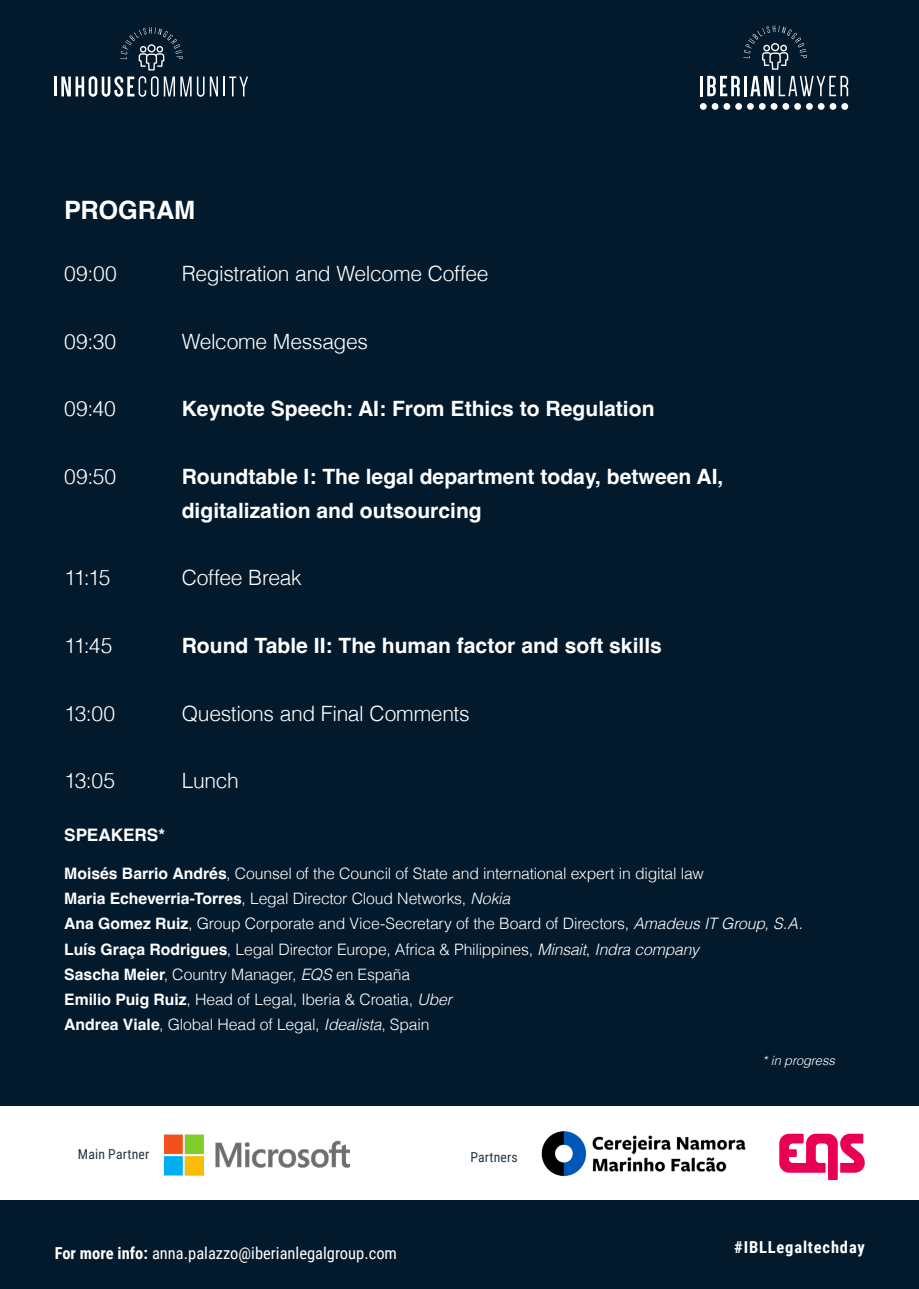
<style>
.page{position:relative;width:919px;height:1289px;background:#fff}
.page>*{position:absolute;margin:0;border:0;box-sizing:border-box;transform-origin:0 0}
.t1{font:700 25.35px "Helvetica";letter-spacing:-.005em;color:#fff}
.t2{font:700 21.15px "Helvetica";color:#fff}
.t3{font:300 21.15px "Helvetica";letter-spacing:-.015em;color:#fff}
.t4{font:700 17.25px "Helvetica";letter-spacing:-.005em;color:#fff}
.t5{font:16.5px "Roboto Condensed";color:#fff}
.t6{font:700 16.5px "Roboto Condensed";letter-spacing:.05em;color:#fff}
.t7{font:300 15.75px "Helvetica";letter-spacing:-.01em;color:#fff}
.t8{font:13.65px "Roboto Condensed";letter-spacing:.01em;color:#203746}
.t9{font:italic 300 12.9px "Helvetica";color:#fff}
.s1{font-weight:700}
.s2{font-style:italic}
</style>
<div class="page">
<div style="left:0;top:0;width:918px;height:1288px;background:#031a2c"></div>
<hr style="left:54px;top:76px;width:3px;height:20px;background:#fff">
<svg style="left:61px;top:76px;width:143px;height:21px"></svg>
<svg style="left:210px;top:76px;width:8px;height:20px"></svg>
<hr style="left:223px;top:76px;width:2px;height:20px;background:#fff">
<svg style="left:229px;top:76px;width:19px;height:20px"></svg>
<svg style="left:120px;top:27px;width:63px;height:43px"></svg>
<svg style="left:699px;top:103px;width:7px;height:7px"></svg>
<div style="left:782px;top:103px;width:7px;height:7px;background:#fff;border-radius:50%"></div>
<div style="left:841px;top:103px;width:7px;height:7px;background:#fff;border-radius:50%"></div>
<div style="left:829px;top:103px;width:7px;height:7px;background:#fff;border-radius:50%"></div>
<div style="left:817px;top:103px;width:7px;height:7px;background:#fff;border-radius:50%"></div>
<div style="left:806px;top:103px;width:6px;height:7px;background:#fff;border-radius:50%"></div>
<div style="left:794px;top:103px;width:7px;height:7px;background:#fff;border-radius:50%"></div>
<div style="left:711px;top:103px;width:7px;height:7px;background:#fff;border-radius:50%"></div>
<div style="left:723px;top:103px;width:7px;height:7px;background:#fff;border-radius:50%"></div>
<div style="left:758px;top:103px;width:7px;height:7px;background:#fff;border-radius:50%"></div>
<div style="left:770px;top:103px;width:7px;height:7px;background:#fff;border-radius:50%"></div>
<div style="left:735px;top:103px;width:7px;height:7px;background:#fff;border-radius:50%"></div>
<div style="left:747px;top:103px;width:6px;height:7px;background:#fff;border-radius:50%"></div>
<hr style="left:699px;top:76px;width:3px;height:20px;background:#fff">
<svg style="left:707px;top:76px;width:32px;height:20px"></svg>
<hr style="left:744px;top:76px;width:2px;height:20px;background:#fff">
<svg style="left:750px;top:76px;width:98px;height:20px"></svg>
<svg style="left:743px;top:26px;width:64px;height:44px"></svg>
<div style="left:0;top:1106px;width:918px;height:94px;background:#fff"></div>
<img style="left:541px;top:1131px;width:205px;height:46px">
<svg style="left:779px;top:1133px;width:85px;height:46px"></svg>
<img style="left:165px;top:1134px;width:185px;height:42px">
<p class="t1" style="left:64px;top:194px;width:132px">PROGRAM</p>
<p class="t3" style="left:64px;top:256px;width:54px">09:00</p>
<p class="t3" style="left:182px;top:256px;width:308px">Registration and Welcome Coffee</p>
<p class="t3" style="left:64px;top:323px;width:54px">09:30</p>
<p class="t3" style="left:182px;top:323px;width:188px">Welcome Messages</p>
<p class="t3" style="left:64px;top:391px;width:53px">09:40</p>
<p class="t2" style="left:182px;top:396px;width:474px">Keynote Speech: AI: From Ethics to Regulation</p>
<p class="t3" style="left:64px;top:458px;width:54px">09:50</p>
<p class="t2" style="left:182px;top:463px;width:543px">Roundtable I: The legal department today, between AI,</p>
<p class="t2" style="left:182px;top:497px;width:301px">digitalization and outsourcing</p>
<p class="t3" style="left:64px;top:560px;width:48px">11:15</p>
<p class="t3" style="left:182px;top:560px;width:122px">Coffee Break</p>
<p class="t3" style="left:64px;top:627px;width:50px">11:45</p>
<p class="t2" style="left:182px;top:632px;width:482px">Round Table II: The human factor and soft skills</p>
<p class="t3" style="left:64px;top:695px;width:53px">13:00</p>
<p class="t3" style="left:182px;top:695px;width:289px">Questions and Final Comments</p>
<p class="t3" style="left:64px;top:762px;width:52px">13:05</p>
<p class="t3" style="left:182px;top:762px;width:58px">Lunch</p>
<p class="t4" style="left:64px;top:824px;width:102px">SPEAKERS*</p>
<p class="t7" style="left:64px;top:859px;width:641px"><span class="s1">Moisés Barrio Andrés</span>, Counsel of the Council of State and international expert in digital law</p>
<p class="t7" style="left:64px;top:885px;width:447px"><span class="s1">Maria Echeverria-Torres</span>, Legal Director Cloud Networks, <span class="s2">Nokia</span></p>
<p class="t7" style="left:64px;top:910px;width:740px"><span class="s1">Ana Gomez Ruiz</span>, Group Corporate and Vice-Secretary of the Board of Directors, <span class="s2">Amadeus IT Group, S.A.</span></p>
<p class="t7" style="left:64px;top:935px;width:636px"><span class="s1">Luís Graça Rodrigues</span>, Legal Director Europe, Africa &amp; Philippines, <span class="s2">Minsait</span>, <span class="s2">Indra company</span></p>
<p class="t7" style="left:64px;top:960px;width:347px"><span class="s1">Sascha Meier</span>, Country Manager, <span class="s2">EQS</span> en España</p>
<p class="t7" style="left:64px;top:986px;width:389px"><span class="s1">Emilio Puig Ruiz</span>, Head of Legal, Iberia &amp; Croatia, <span class="s2">Uber</span></p>
<p class="t7" style="left:64px;top:1011px;width:367px"><span class="s1">Andrea Viale</span>, Global Head of Legal, <span class="s2">Idealista</span>, Spain</p>
<p class="t8" style="left:78px;top:1144px;width:73px">Main Partner</p>
<p class="t8" style="left:470px;top:1147px;width:49px">Partners</p>
<p class="t5" style="left:55px;top:1241px;width:344px"><span class="s1">For more info:</span> anna.palazzo@iberianlegalgroup.com</p>
<p class="t9" style="left:762px;top:1049px;width:74px">* in progress</p>
<p class="t6" style="left:734px;top:1235px;width:132px">#IBLLegaltechday</p>
</div>
